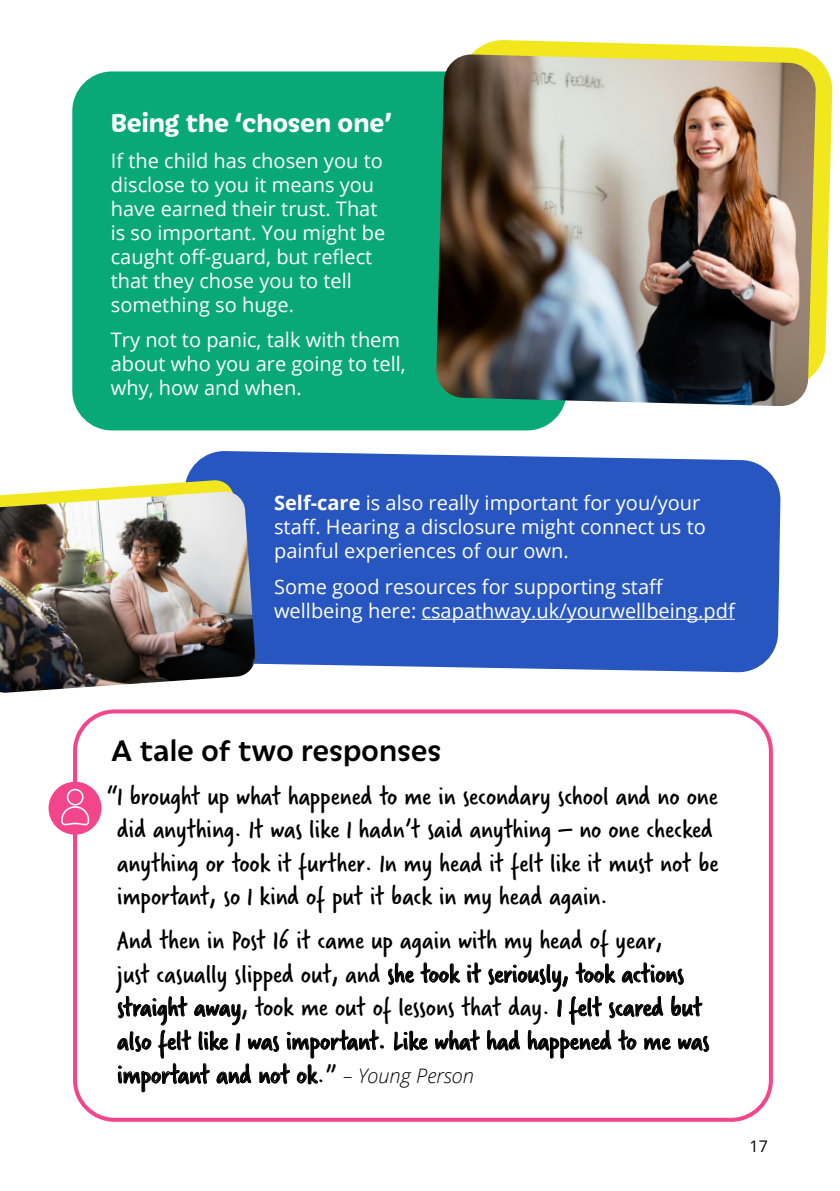
<style>
.page{position:relative;width:840px;height:1191px;background:#fff}
.page>*{position:absolute;margin:0;border:0;box-sizing:border-box;transform-origin:0 0}
.t1{font:500 32px "Iskra";letter-spacing:-.005em;color:#000}
.t2{font:28px/33.6px "Verveine";color:#000}
.t3{font:700 28px "Iskra";color:#fff}
.t4{font:20px/24px "Open Sans";color:#fff}
.t5{font:16px "Open Sans";color:#000}
.s1{font-weight:700}
.s2{font-family:"Open Sans";font-weight:300;font-style:italic;font-size:20px}
</style>
<div class="page">
<div style="left:186px;top:451px;width:594px;height:221px;background:#2756c0"></div>
<svg style="left:62px;top:479px;width:183px;height:12px"></svg>
<img style="left:0;top:491px;width:256px;height:202px">
<div style="left:72px;top:71px;width:494px;height:359px;background:#09a977;border-radius:40px"></div>
<div style="left:73px;top:709px;width:699px;height:412px;border:4px solid #f2458c;border-radius:40px"></div>
<hr style="left:421px;top:619px;width:313px;height:1px;background:#fff">
<svg style="left:471px;top:40px;width:361px;height:333px;fill:#f2e71c"></svg>
<img style="left:435px;top:54px;width:380px;height:352px">
<div style="left:49px;top:781px;width:52px;height:53px;background:#f2458c;border-radius:50%"></div>
<div style="left:67px;top:788px;width:17px;height:17px;border:2px solid #fff;border-radius:50%"></div>
<svg style="left:61px;top:805px;width:29px;height:21px"></svg>
<p class="t3" style="left:111px;top:103px;width:283px">Being the ‘chosen one’</p>
<p class="t4" style="left:111px;top:148px;width:276px">If the child has chosen you to disclose to you it means you have earned their trust. That is so important. You might be caught off-guard, but reflect that they chose you to tell something so huge.</p>
<p class="t4" style="left:111px;top:327px;width:296px">Try not to panic, talk with them about who you are going to tell, why, how and when.</p>
<p class="t4" style="left:274px;top:490px;width:433px"><span class="s1">Self-care</span> is also really important for you/your staff. Hearing a disclosure might connect us to painful experiences of our own.</p>
<p class="t4" style="left:274px;top:574px;width:462px">Some good resources for supporting staff wellbeing here: csapathway.uk/yourwellbeing.pdf</p>
<p class="t1" style="left:111px;top:728px;width:332px">A tale of two responses</p>
<p class="t2" style="left:117px;top:779px;width:602px;text-indent:-11px">“I brought up what happened to me in secondary school and no one did anything. It was like I hadn’t said anything – no one checked anything or took it further. In my head it felt like it must not be important, so I kind of put it back in my head again.</p>
<p class="t2" style="left:117px;top:923px;width:593px">And then in Post 16 it came up again with my head of year,<br>just casually slipped out, and she took it seriously, took actions straight away, took me out of lessons that day. I felt scared but also felt like I was important. Like what had happened to me was important and not ok.” <span class="s2">– Young Person</span></p>
<p class="t5" style="left:749px;top:1135px;width:20px">17</p>
</div>
